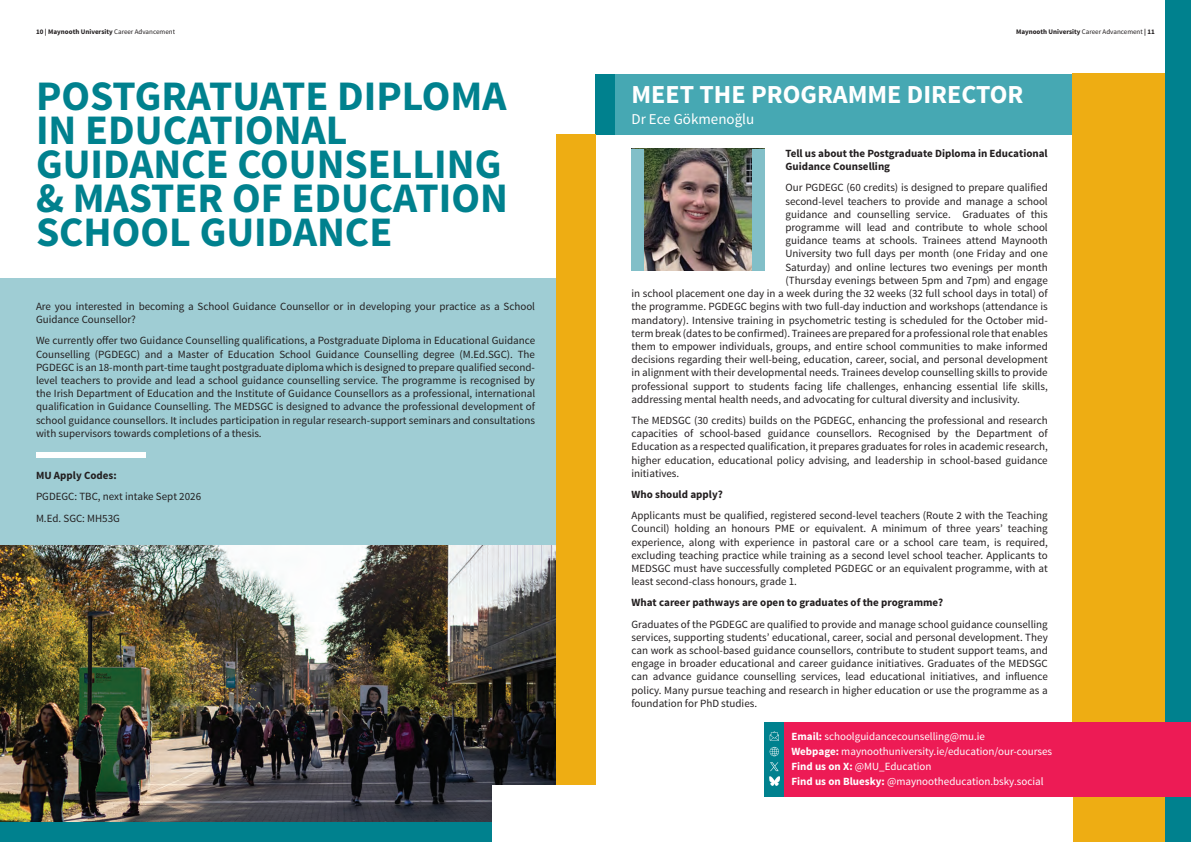
<style>
.page{position:relative;width:1191px;height:842px;background:#fff}
.page>*{position:absolute;margin:0;border:0;box-sizing:border-box;transform-origin:0 0}
.t1{font:700 42px/34px "Source Sans Pro";color:#00818e}
.t2{font:700 26px "Source Sans Pro";color:#fff}
.t3{font:15px "Source Sans Pro";color:#fff}
.t4{font:11px/13.2px "Source Sans Pro";color:#231f20;text-align:justify}
.t5{font:11px "Source Sans Pro";color:#fff}
.t6{font:700 11px/13.2px "Source Sans Pro";color:#231f20}
.t7{font:700 7px "Source Sans Pro";color:#231f20}
.s1{font-weight:400}
.s2{font-weight:700}
</style>
<div class="page">
<div style="left:0;top:278px;width:561px;height:271px;background:#9fcdd4"></div>
<div style="left:1072px;top:74px;width:119px;height:768px;background:#eead13"></div>
<div style="left:1165px;top:0;width:26px;height:842px;background:#00818e"></div>
<div style="left:595px;top:74px;width:477px;height:61px;background:#46a8b3"></div>
<img style="left:643px;top:149px;width:109px;height:122px">
<div style="left:631px;top:149px;width:12px;height:122px;background:#82bfc8"></div>
<div style="left:752px;top:149px;width:12px;height:122px;background:#82bfc8"></div>
<div style="left:595px;top:74px;width:20px;height:61px;background:#00818e"></div>
<img style="left:0;top:546px;width:556px;height:276px">
<div style="left:556px;top:135px;width:39px;height:707px;background:#eead13"></div>
<div style="left:36px;top:452px;width:109px;height:6px;background:#fff"></div>
<div style="left:0;top:822px;width:595px;height:20px;background:#00818e"></div>
<div style="left:492px;top:785px;width:580px;height:57px;background:#fff"></div>
<div style="left:764px;top:722px;width:427px;height:75px;background:#ed1b55"></div>
<div style="left:764px;top:722px;width:20px;height:75px;background:#00818e"></div>
<svg style="left:769px;top:731px;width:10px;height:10px"></svg>
<svg style="left:769px;top:747px;width:10px;height:9px"></svg>
<svg style="left:770px;top:762px;width:8px;height:9px"></svg>
<svg style="left:769px;top:777px;width:10px;height:9px"></svg>
<p class="t7" style="left:36px;top:27px;width:140px">10 | Maynooth University <span class="s1">Career Advancement</span></p>
<p class="t7" style="left:1016px;top:27px;width:140px">Maynooth University <span class="s1">Career Advancement</span> | 11</p>
<p class="t1" style="left:36px;top:81px;width:473px">POSTGRATUATE DIPLOMA<br>IN EDUCATIONAL<br>GUIDANCE COUNSELLING &amp; MASTER OF EDUCATION<br>SCHOOL GUIDANCE</p>
<p class="t4" style="left:36px;top:300px;width:500px">Are you interested in becoming a School Guidance Counsellor or in developing your practice as a School<br>Guidance Counsellor?</p>
<p class="t4" style="left:36px;top:334px;width:500px">We currently offer two Guidance Counselling qualifications, a Postgraduate Diploma in Educational Guidance Counselling (PGDEGC) and a Master of Education School Guidance Counselling degree (M.Ed.SGC). The PGDEGC is an 18-month part-time taught postgraduate diploma which is designed to prepare qualified second&shy;level teachers to provide and lead a school guidance counselling service. The programme is recognised by the Irish Department of Education and the Institute of Guidance Counsellors as a professional, international qualification in Guidance Counselling. The MEDSGC is designed to advance the professional development of school guidance counsellors. It includes participation in regular research-support seminars and consultations with supervisors towards completions of a thesis.</p>
<p class="t6" style="left:36px;top:469px;width:82px">MU Apply Codes:</p>
<p class="t4" style="left:36px;top:490px;width:167px">PGDEGC: TBC, next intake Sept 2026</p>
<p class="t4" style="left:36px;top:512px;width:85px">M.Ed. SGC: MH53G</p>
<p class="t2" style="left:631px;top:78px;width:393px">MEET THE PROGRAMME DIRECTOR</p>
<p class="t3" style="left:631px;top:110px;width:124px">Dr Ece Gökmenoğlu</p>
<p class="t6" style="left:785px;top:147px;width:264px">Tell us about the Postgraduate Diploma in Educational<br>Guidance Counselling</p>
<p class="t4" style="left:785px;top:181px;width:264px">Our PGDEGC (60 credits) is designed to prepare qualified</p>
<p class="t4" style="left:785px;top:195px;width:264px">second-level teachers to provide and manage a school</p>
<p class="t4" style="left:785px;top:208px;width:264px">guidance and counselling service. Graduates of this</p>
<p class="t4" style="left:785px;top:221px;width:264px">programme will lead and contribute to whole school</p>
<p class="t4" style="left:785px;top:234px;width:264px">guidance teams at schools. Trainees attend Maynooth</p>
<p class="t4" style="left:785px;top:247px;width:264px">University two full days per month (one Friday and one</p>
<p class="t4" style="left:785px;top:261px;width:264px">Saturday) and online lectures two evenings per month</p>
<p class="t4" style="left:785px;top:274px;width:264px">(Thursday evenings between 5pm and 7pm) and engage</p>
<p class="t4" style="left:631px;top:287px;width:418px">in school placement one day in a week during the 32 weeks (32 full school days in total) of</p>
<p class="t4" style="left:631px;top:300px;width:418px">the programme. PGDEGC begins with two full-day induction and workshops (attendance is</p>
<p class="t4" style="left:631px;top:313px;width:418px">mandatory). Intensive training in psychometric testing is scheduled for the October mid-</p>
<p class="t4" style="left:631px;top:327px;width:418px">term break (dates to be confirmed). Trainees are prepared for a professional role that enables</p>
<p class="t4" style="left:631px;top:340px;width:418px">them to empower individuals, groups, and entire school communities to make informed</p>
<p class="t4" style="left:631px;top:353px;width:418px">decisions regarding their well-being, education, career, social, and personal development</p>
<p class="t4" style="left:631px;top:366px;width:418px">in alignment with their developmental needs. Trainees develop counselling skills to provide</p>
<p class="t4" style="left:631px;top:379px;width:418px">professional support to students facing life challenges, enhancing essential life skills,</p>
<p class="t4" style="left:631px;top:393px;width:390px">addressing mental health needs, and advocating for cultural diversity and inclusivity.</p>
<p class="t4" style="left:631px;top:414px;width:418px">The MEDSGC (30 credits) builds on the PGDEGC, enhancing the professional and research capacities of school-based guidance counsellors. Recognised by the Department of Education as a respected qualification, it prepares graduates for roles in academic research, higher education, educational policy advising, and leadership in school-based guidance initiatives.</p>
<p class="t6" style="left:631px;top:488px;width:93px">Who should apply?</p>
<p class="t4" style="left:631px;top:509px;width:418px">Applicants must be qualified, registered second-level teachers (Route 2 with the Teaching Council) holding an honours PME or equivalent. A minimum of three years’ teaching experience, along with experience in pastoral care or a school care team, is required, excluding teaching practice while training as a second level school teacher. Applicants to MEDSGC must have successfully completed PGDEGC or an equivalent programme, with at least second-class honours, grade 1.</p>
<p class="t6" style="left:631px;top:596px;width:313px">What career pathways are open to graduates of the programme?</p>
<p class="t4" style="left:631px;top:617px;width:418px">Graduates of the PGDEGC are qualified to provide and manage school guidance counselling services, supporting students’ educational, career, social and personal development. They can work as school-based guidance counsellors, contribute to student support teams, and engage in broader educational and career guidance initiatives. Graduates of the MEDSGC can advance guidance counselling services, lead educational initiatives, and influence policy. Many pursue teaching and research in higher education or use the programme as a foundation for PhD studies.</p>
<p class="t5" style="left:791px;top:730px;width:195px"><span class="s2">Email:</span> schoolguidancecounselling@mu.ie</p>
<p class="t5" style="left:791px;top:745px;width:262px"><span class="s2">Webpage:</span> maynoothuniversity.ie/education/our-courses</p>
<p class="t5" style="left:791px;top:759px;width:142px"><span class="s2">Find us on X:</span> @MU_Education</p>
<p class="t5" style="left:791px;top:774px;width:254px"><span class="s2">Find us on Bluesky:</span> @maynootheducation.bsky.social</p>
</div>
